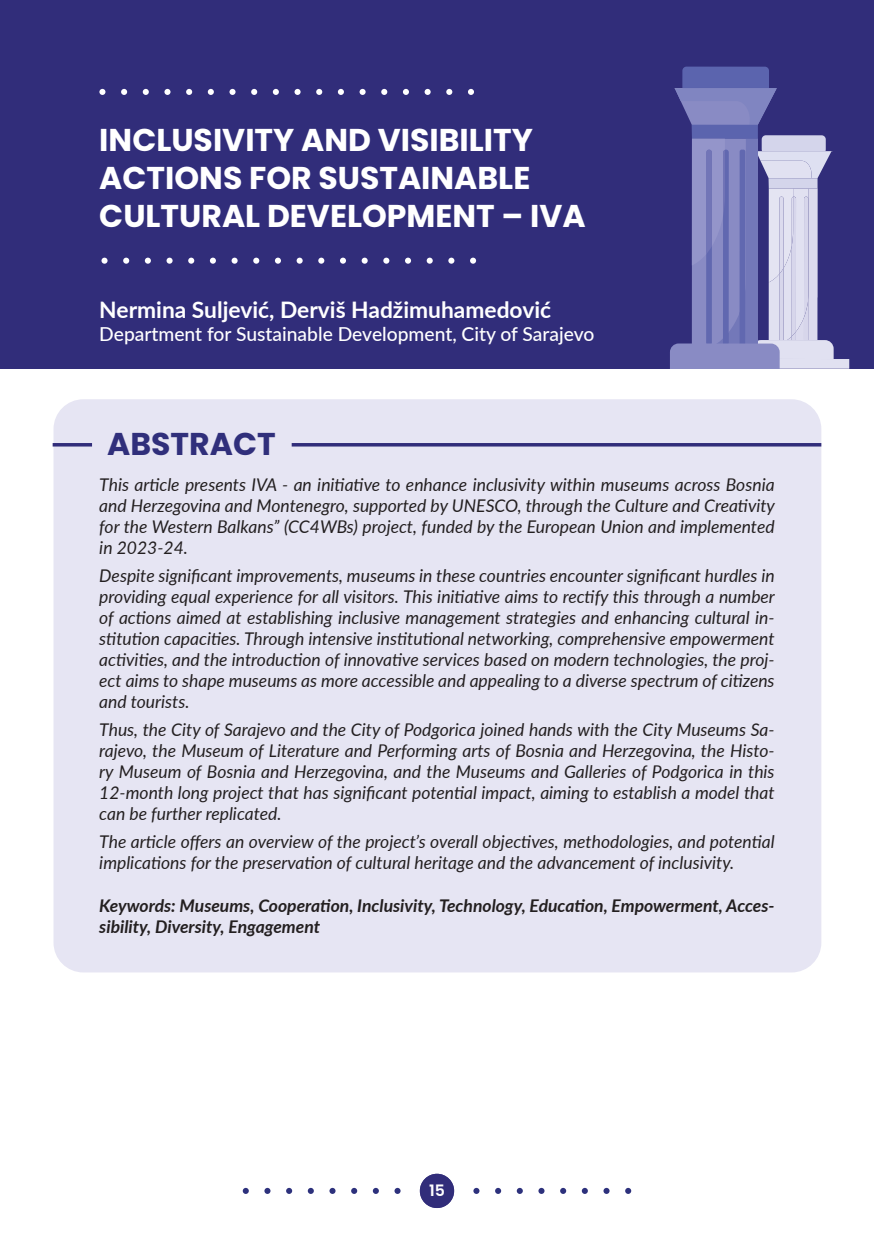
<style>
.page{position:relative;width:874px;height:1241px;background:#fff}
.page>*{position:absolute;margin:0;border:0;box-sizing:border-box;transform-origin:0 0}
.MAIN_TITLE{font:700 31.5px/37.8px "Poppins";color:#fff}
.t1{font:700 31.5px "Poppins";color:#302f7b}
.t2{font:700 22.75px "Lato";color:#fff}
.t3{font:500 19.25px "Lato";color:#fff}
.Abstract_text{font:italic 17.5px/21px "Lato";color:#231f20;text-align:justify}
.Abstract_text-2{font:italic 700 17.5px/21px "Lato";color:#231f20}
.t4{font:600 15.75px "Poppins";color:#fff}
.s1{font-size:21px}
</style>
<div class="page">
<svg style="left:243px;top:1187px;width:6px;height:6px"></svg>
<svg style="left:264px;top:1187px;width:6px;height:6px"></svg>
<svg style="left:286px;top:1187px;width:6px;height:6px"></svg>
<svg style="left:307px;top:1187px;width:7px;height:6px"></svg>
<svg style="left:329px;top:1187px;width:6px;height:6px"></svg>
<svg style="left:351px;top:1187px;width:6px;height:6px"></svg>
<svg style="left:372px;top:1187px;width:6px;height:6px"></svg>
<svg style="left:394px;top:1187px;width:6px;height:6px"></svg>
<svg style="left:473px;top:1187px;width:6px;height:6px"></svg>
<svg style="left:495px;top:1187px;width:6px;height:6px"></svg>
<svg style="left:516px;top:1187px;width:6px;height:6px"></svg>
<svg style="left:538px;top:1187px;width:6px;height:6px"></svg>
<svg style="left:560px;top:1187px;width:6px;height:6px"></svg>
<svg style="left:581px;top:1187px;width:6px;height:6px"></svg>
<svg style="left:603px;top:1187px;width:6px;height:6px"></svg>
<svg style="left:625px;top:1187px;width:6px;height:6px"></svg>
<div style="left:419px;top:1173px;width:35px;height:34px;background:#312d7a;border-radius:50%"></div>
<div style="left:0;top:0;width:873px;height:368px;background:#312d7a"></div>
<div style="left:682px;top:67px;width:86px;height:24px;background:#5b64ae;border-radius:4px"></div>
<svg style="left:674px;top:88px;width:102px;height:40px"></svg>
<div style="left:691px;top:125px;width:66px;height:14px;background:#5b64ae"></div>
<svg style="left:670px;top:135px;width:178px;height:233px"></svg>
<div style="left:53px;top:399px;width:767px;height:573px;background:#e6e5f3;border-radius:30px"></div>
<hr style="left:291px;top:443px;width:529px;height:3px;background:#312d7a">
<hr style="left:53px;top:443px;width:39px;height:3px;background:#312d7a">
<svg style="left:99px;top:89px;width:6px;height:6px"></svg>
<svg style="left:121px;top:89px;width:6px;height:6px"></svg>
<svg style="left:143px;top:89px;width:6px;height:6px"></svg>
<svg style="left:164px;top:89px;width:6px;height:6px"></svg>
<svg style="left:186px;top:89px;width:6px;height:6px"></svg>
<svg style="left:208px;top:89px;width:6px;height:6px"></svg>
<svg style="left:229px;top:89px;width:6px;height:6px"></svg>
<svg style="left:251px;top:89px;width:6px;height:6px"></svg>
<svg style="left:273px;top:89px;width:6px;height:6px"></svg>
<svg style="left:294px;top:89px;width:6px;height:6px"></svg>
<svg style="left:316px;top:89px;width:6px;height:6px"></svg>
<svg style="left:338px;top:89px;width:6px;height:6px"></svg>
<svg style="left:359px;top:89px;width:6px;height:6px"></svg>
<svg style="left:381px;top:89px;width:6px;height:6px"></svg>
<div style="left:402px;top:89px;width:7px;height:6px;background:#fff;border-radius:50%"></div>
<svg style="left:424px;top:89px;width:6px;height:6px"></svg>
<svg style="left:446px;top:89px;width:6px;height:6px"></svg>
<div style="left:467px;top:89px;width:7px;height:6px;background:#fff;border-radius:50%"></div>
<div style="left:101px;top:257px;width:6px;height:7px;background:#fff;border-radius:50%"></div>
<div style="left:123px;top:257px;width:6px;height:7px;background:#fff;border-radius:50%"></div>
<div style="left:145px;top:257px;width:6px;height:7px;background:#fff;border-radius:50%"></div>
<div style="left:166px;top:257px;width:6px;height:7px;background:#fff;border-radius:50%"></div>
<div style="left:188px;top:257px;width:6px;height:7px;background:#fff;border-radius:50%"></div>
<div style="left:210px;top:257px;width:6px;height:7px;background:#fff;border-radius:50%"></div>
<div style="left:231px;top:257px;width:6px;height:7px;background:#fff;border-radius:50%"></div>
<div style="left:253px;top:257px;width:6px;height:7px;background:#fff;border-radius:50%"></div>
<div style="left:275px;top:257px;width:6px;height:7px;background:#fff;border-radius:50%"></div>
<div style="left:296px;top:257px;width:6px;height:7px;background:#fff;border-radius:50%"></div>
<div style="left:318px;top:257px;width:6px;height:7px;background:#fff;border-radius:50%"></div>
<div style="left:340px;top:257px;width:6px;height:7px;background:#fff;border-radius:50%"></div>
<div style="left:361px;top:257px;width:6px;height:7px;background:#fff;border-radius:50%"></div>
<div style="left:383px;top:257px;width:6px;height:7px;background:#fff;border-radius:50%"></div>
<div style="left:405px;top:257px;width:6px;height:7px;background:#fff;border-radius:50%"></div>
<div style="left:426px;top:257px;width:6px;height:7px;background:#fff;border-radius:50%"></div>
<div style="left:448px;top:257px;width:6px;height:7px;background:#fff;border-radius:50%"></div>
<div style="left:470px;top:257px;width:6px;height:7px;background:#fff;border-radius:50%"></div>
<p class="MAIN_TITLE" style="left:99px;top:121px;width:487px">INCLUSIVITY AND VISIBILITY<br>ACTIONS FOR SUSTAINABLE<br>CULTURAL DEVELOPMENT – IVA</p>
<p class="t2" style="left:99px;top:292px;width:453px">Nermina Suljević, Derviš Hadžimuhamedović</p>
<p class="t3" style="left:99px;top:320px;width:496px">Department for Sustainable Development, City of Sarajevo</p>
<p class="t1" style="left:107px;top:426px;width:170px">ABSTRACT</p>
<p class="Abstract_text" style="left:99px;top:473px;width:677px">This article presents IVA - an initiative to enhance inclusivity within museums across Bosnia and Herzegovina and Montenegro, supported by UNESCO, through the Culture and Creativity for the Western Balkans” (CC4WBs) project, funded by the European Union and implemented in 2023-24.</p>
<p class="Abstract_text" style="left:99px;top:564px;width:676px">Despite significant improvements, museums in these countries encounter significant hurdles in providing equal experience for all visitors. This initiative aims to rectify this through a number of actions aimed at establishing inclusive management strategies and enhancing cultural in&shy;stitution capacities. Through intensive institutional networking, comprehensive empowerment activities, and the introduction of innovative services based on modern technologies, the proj&shy;ect aims to shape museums as more accessible and appealing to a diverse spectrum of citizens and tourists.</p>
<p class="Abstract_text" style="left:99px;top:718px;width:676px">Thus, the City of Sarajevo and the City of Podgorica joined hands with the City Museums Sa&shy;rajevo, the Museum of Literature and Performing arts of Bosnia and Herzegovina, the Histo&shy;ry Museum of Bosnia and Herzegovina, and the Museums and Galleries of Podgorica in this 12-month long project that has significant potential impact, aiming to establish a model that can be further replicated.</p>
<p class="Abstract_text" style="left:99px;top:830px;width:676px">The article offers an overview of the project’s overall objectives, methodologies, and potential implications for the preservation of cultural heritage and the advancement of inclusivity.</p>
<p class="Abstract_text-2" style="left:99px;top:893px;width:676px">Keywords: Museums, Cooperation, Inclusivity, Technology, Education, Empowerment, Acces&shy;sibility, Diversity, Engagement</p>
<p class="t4" style="left:429px;top:1180px;width:17px">1 5<span class="s1">1</span></p>
</div>
